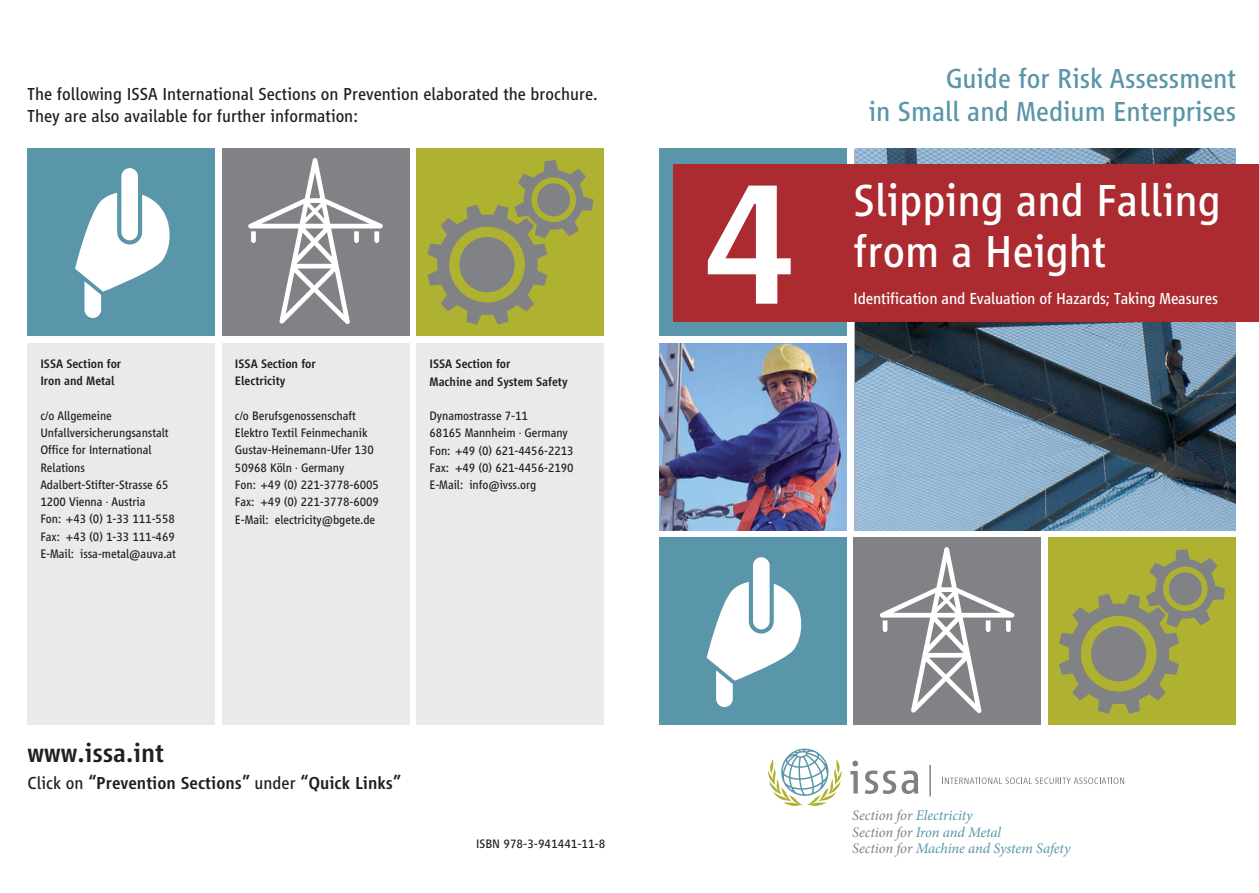
<style>
.page{position:relative;width:1259px;height:893px;background:#fff}
.page>*{position:absolute;margin:0;border:0;box-sizing:border-box;transform-origin:0 0}
.t1{font:500 180px "Vialog LT Com";color:#fff}
.t2{font:46.5px/51px "Vialog LT Com";color:#fff}
.t3{font:28.5px/33px "Vialog LT Com";color:#5996a9;text-align:right}
.t4{font:500 27px "Vialog LT Com";color:#231f20}
.t5{font:18px/22.5px "Vialog LT Com";color:#231f20}
.t6{font:500 18px "Vialog LT Com";color:#231f20}
.t7{font:16.5px "Vialog LT Com";letter-spacing:-.01em;color:#fff}
.t8{font:italic 14.55px/16.2px "Minion Pro";letter-spacing:-.01em;color:#5996a9}
.t9{font:12.75px/17.2px "Vialog LT Com";letter-spacing:-.005em;color:#231f20}
.t10{font:500 12.75px/17.2px "Vialog LT Com";letter-spacing:-.005em;color:#231f20}
.s1{font-family:"BG Thesis";font-weight:300}
.s2{font-weight:400}
.s3{color:#808285}
</style>
<div class="page">
<div style="left:659px;top:149px;width:187px;height:187px;background:#5996a9"></div>
<div style="left:854px;top:538px;width:187px;height:187px;background:#808285"></div>
<svg style="left:880px;top:547px;width:134px;height:166px"></svg>
<div style="left:1048px;top:538px;width:187px;height:187px;background:#afb130"></div>
<svg style="left:1059px;top:549px;width:166px;height:165px"></svg>
<img style="left:659px;top:343px;width:187px;height:187px">
<img style="left:855px;top:149px;width:380px;height:381px">
<div style="left:659px;top:538px;width:187px;height:187px;background:#5996a9"></div>
<div style="left:753px;top:557px;width:16px;height:72px;background:#fff;border-radius:8px"></div>
<svg style="left:706px;top:582px;width:95px;height:125px"></svg>
<div style="left:28px;top:149px;width:187px;height:187px;background:#5996a9"></div>
<div style="left:121px;top:168px;width:17px;height:72px;background:#fff;border-radius:8px"></div>
<svg style="left:75px;top:193px;width:95px;height:125px"></svg>
<div style="left:222px;top:149px;width:187px;height:187px;background:#808285"></div>
<svg style="left:248px;top:158px;width:135px;height:166px"></svg>
<div style="left:417px;top:149px;width:187px;height:187px;background:#afb130"></div>
<svg style="left:427px;top:160px;width:166px;height:165px"></svg>
<div style="left:28px;top:343px;width:187px;height:382px;background:#e9eaeb"></div>
<div style="left:222px;top:343px;width:187px;height:382px;background:#e9eaeb"></div>
<div style="left:417px;top:343px;width:187px;height:382px;background:#e9eaeb"></div>
<div style="left:673px;top:164px;width:586px;height:158px;background:#ab2b30"></div>
<svg style="left:768px;top:749px;width:74px;height:57px"></svg>
<svg style="left:850px;top:761px;width:68px;height:33px"></svg>
<svg style="left:942px;top:777px;width:182px;height:7px"></svg>
<hr style="left:930px;top:765px;width:1px;height:31px;background:#808285">
<h3 class="t5" style="left:28px;top:82px;width:572px">The following ISSA International Sections on Prevention elaborated the brochure.<br>They are also available for further information:</h3>
<p class="t10" style="left:40px;top:355px;width:82px">ISSA Section for<br>Iron and Metal</p>
<p class="t9" style="left:40px;top:407px;width:137px">c/o Allgemeine<br>Unfallversicherungsanstalt<br>Office for International<br>Relations<br>Adalbert-Stifter-Strasse 65<br>1200 Vienna <span class="s1">·</span> Austria<br>Fon: +43 (0) 1-33 111-558<br>Fax: +43 (0) 1-33 111-469<br>E-Mail: issa-metal@auva.at</p>
<p class="t10" style="left:235px;top:355px;width:82px">ISSA Section for<br>Electricity</p>
<p class="t9" style="left:235px;top:407px;width:146px">c/o Berufsgenossenschaft<br>Elektro Textil Feinmechanik<br>Gustav-Heinemann-Ufer 130<br>50968 Köln <span class="s1">·</span> Germany<br>Fon: +49 (0) 221-3778-6005<br>Fax: +49 (0) 221-3778-6009<br>E-Mail: electricity@bgete.de</p>
<p class="t10" style="left:429px;top:355px;width:139px">ISSA Section for<br>Machine and System Safety</p>
<p class="t9" style="left:429px;top:407px;width:146px">Dynamostrasse 7-11<br>68165 Mannheim <span class="s1">·</span> Germany<br>Fon: +49 (0) 621-4456-2213<br>Fax: +49 (0) 621-4456-2190<br>E-Mail: info@ivss.org</p>
<h3 class="t4" style="left:28px;top:738px;width:138px">www.issa.int</h3>
<h3 class="t6" style="left:28px;top:773px;width:375px"><span class="s2">Click on</span> “Prevention Sections” <span class="s2">under</span> “Quick Links”</h3>
<p class="t9" style="left:476px;top:835px;width:131px">ISBN 978-3-941441-11-8</p>
<h3 class="t3" style="left:868px;top:62px;width:369px">Guide for Risk Assessment<br>in Small and Medium Enterprises</h3>
<h1 class="t1" style="left:701px;top:144px;width:98px">4</h1>
<h2 class="t2" style="left:853px;top:175px;width:369px">Slipping and Falling from a Height</h2>
<p class="t7" style="left:853px;top:290px;width:366px">Identification and Evaluation of Hazards; Taking Measures</p>
<p class="t8" style="left:852px;top:809px;width:220px"><span class="s3">Section for</span> Electricity<br><span class="s3">Section for</span> Iron and Metal<br><span class="s3">Section for</span> Machine and System Safety</p>
</div>
